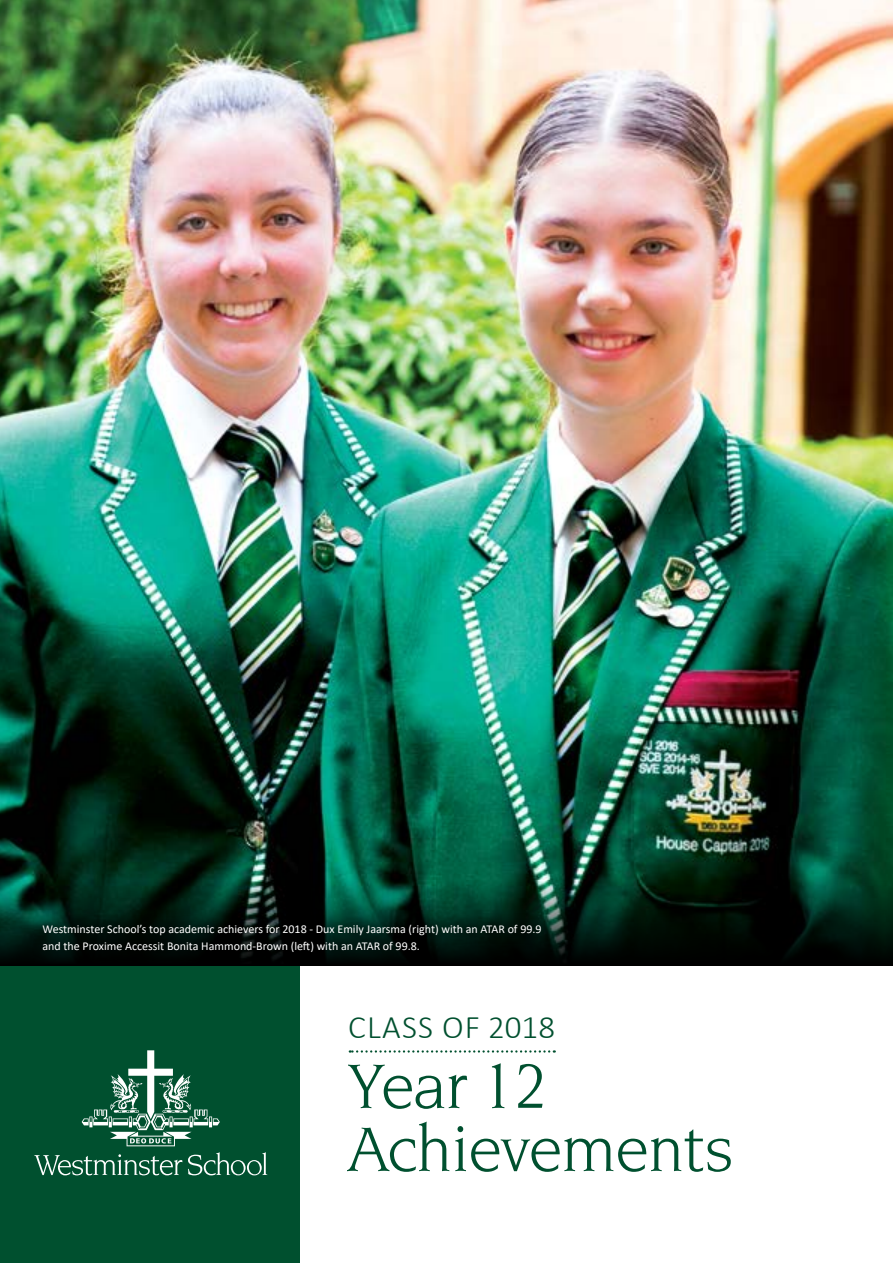
<style>
.page{position:relative;width:893px;height:1263px;background:#fff}
.page>*{position:absolute;margin:0;border:0;box-sizing:border-box;transform-origin:0 0}
.t1{font:67.5px/63px "Novarese";letter-spacing:-.025em;color:#00502f}
.t2{font:300 33px "Calibri";letter-spacing:.04em;color:#00502f}
.t3{font:12px/16.5px "Calibri";color:#fff}
</style>
<div class="page">
<img style="left:0;top:0;width:893px;height:880px">
<svg style="left:350px;top:1050px;width:205px;height:2px"></svg>
<div style="left:0;top:965px;width:299px;height:298px;background:#00502f"></div>
<svg style="left:34px;top:1154px;width:148px;height:21px"></svg>
<svg style="left:188px;top:1152px;width:79px;height:23px"></svg>
<svg style="left:82px;top:1050px;width:138px;height:96px"></svg>
<svg style="left:0;top:880px;width:893px;height:85px"></svg>
<div style="left:31px;top:912px;width:522px;height:54px;background:#000;opacity:.5"></div>
<p class="t3" style="left:43px;top:921px;width:501px">Westminster School’s top academic achievers for 2018 - Dux Emily Jaarsma (right) with an ATAR of 99.9 and the Proxime Accessit Bonita Hammond-Brown (left) with an ATAR of 99.8.</p>
<h2 class="t2" style="left:348px;top:1006px;width:208px">CLASS OF 2018</h2>
<h1 class="t1" style="left:348px;top:1053px;width:388px">Year 12<br>Achievements</h1>
</div>
